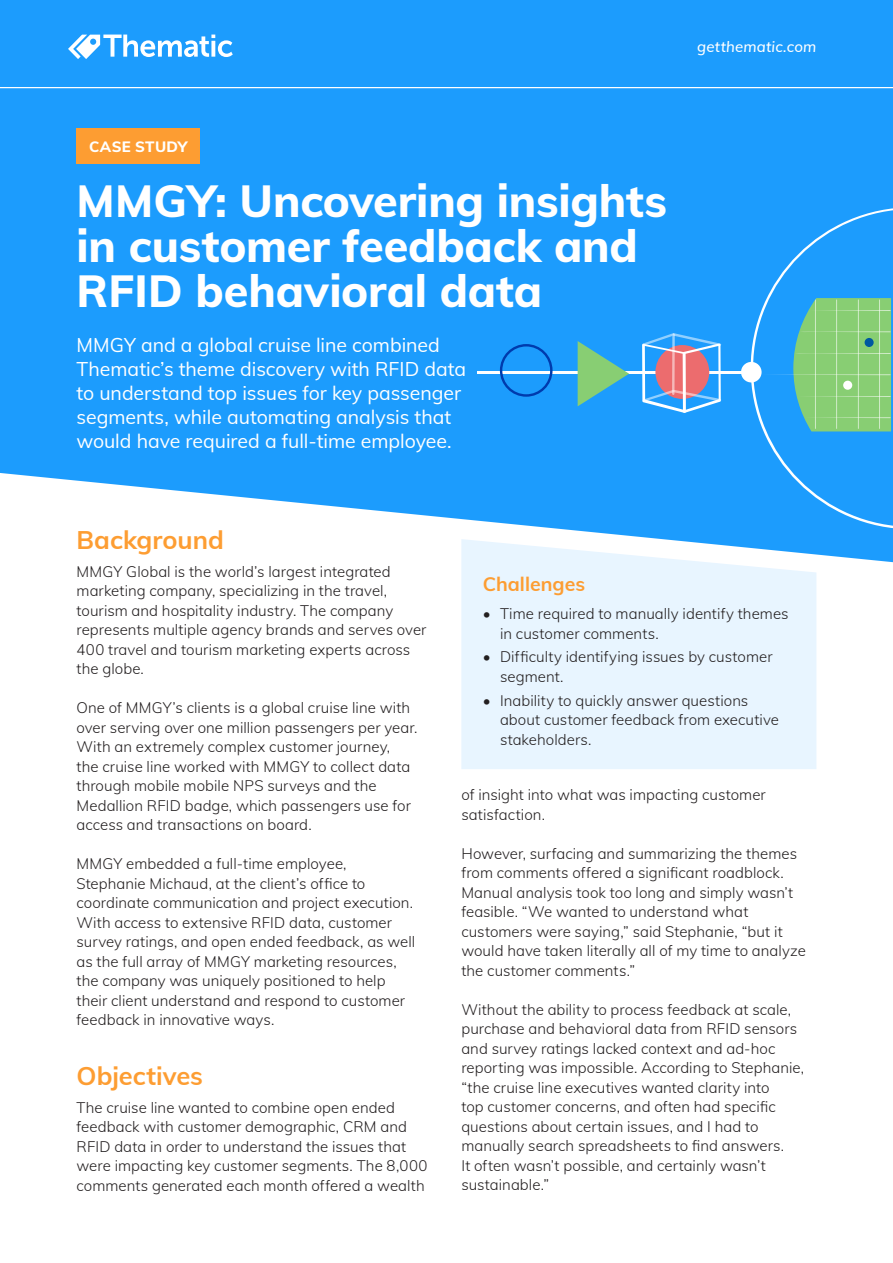
<style>
.page{position:relative;width:893px;height:1263px;background:#fff}
.page>*{position:absolute;margin:0;border:0;box-sizing:border-box;transform-origin:0 0}
.t1{font:800 45px/45px "Muli";letter-spacing:-.005em;color:#fff}
.t2{font:700 25.5px "Muli";color:#fd9d32}
.t3{font:19.5px/24px "Muli";letter-spacing:-.005em;color:#fff}
.t4{font:700 19.5px "Muli";color:#fd9d32}
.t5{font:300 15px/19.5px "Muli";letter-spacing:.005em;color:#231f20}
.t6{font:italic 500 15px "Muli";letter-spacing:.005em;color:#fff}
.t7{font:800 15px "Muli";letter-spacing:.02em;color:#fff}
</style>
<div class="page">
<div style="left:0;top:0;width:893px;height:87px;background:#1c9cfd"></div>
<svg style="left:68px;top:35px;width:165px;height:24px"></svg>
<svg style="left:0;top:88px;width:893px;height:474px;fill:#1c9cfd"></svg>
<div style="left:77px;top:129px;width:123px;height:35px;background:#fd9d32"></div>
<svg style="left:461px;top:539px;width:355px;height:230px;fill:#e8f5ff"></svg>
<div style="left:751px;top:207px;width:142px;height:322px;background:#1c9cfd"></div>
<hr style="left:477px;top:372px;width:272px;height:2px;background:#fff">
<svg style="left:578px;top:341px;width:51px;height:65px"></svg>
<svg style="left:642px;top:333px;width:79px;height:80px"></svg>
<svg style="left:761px;top:298px;width:130px;height:133px"></svg>
<div style="left:865px;top:338px;width:9px;height:9px;background:#0058a0;border-radius:50%"></div>
<div style="left:822px;top:316px;width:9px;height:9px;background:#88ce73;border-radius:50%"></div>
<div style="left:805px;top:377px;width:9px;height:9px;background:#88ce73;border-radius:50%"></div>
<div style="left:843px;top:381px;width:9px;height:9px;background:#fff;border-radius:50%"></div>
<svg style="left:500px;top:344px;width:52px;height:53px"></svg>
<div style="left:741px;top:362px;width:21px;height:20px;background:#fff;border-radius:50%"></div>
<p class="t6" style="left:697px;top:36px;width:121px">getthematic.com</p>
<p class="t7" style="left:89px;top:136px;width:100px">CASE STUDY</p>
<h1 class="t1" style="left:77px;top:176px;width:592px">MMGY: Uncovering insights in customer feedback and<br>RFID behavioral data</h1>
<h3 class="t3" style="left:77px;top:332px;width:391px">MMGY and a global cruise line combined Thematic’s theme discovery with RFID data to understand top issues for key passenger segments, while automating analysis that would have required a full-time employee.</h3>
<h2 class="t2" style="left:77px;top:521px;width:149px">Background</h2>
<p class="t5" style="left:77px;top:561px;width:351px">MMGY Global is the world’s largest integrated marketing company, specializing in the travel, tourism and hospitality industry. The company represents multiple agency brands and serves over 400 travel and tourism marketing experts across the globe.</p>
<p class="t5" style="left:77px;top:697px;width:342px">One of MMGY’s clients is a global cruise line with over serving over one million passengers per year.<br>With an extremely complex customer journey,<br>the cruise line worked with MMGY to collect data through mobile mobile NPS surveys and the Medallion RFID badge, which passengers use for access and transactions on board.</p>
<p class="t5" style="left:77px;top:853px;width:340px">MMGY embedded a full-time employee, Stephanie Michaud, at the client’s office to coordinate communication and project execution.<br>With access to extensive RFID data, customer survey ratings, and open ended feedback, as well as the full array of MMGY marketing resources, the company was uniquely positioned to help their client understand and respond to customer feedback in innovative ways.</p>
<h2 class="t2" style="left:77px;top:1057px;width:128px">Objectives</h2>
<p class="t5" style="left:77px;top:1097px;width:352px">The cruise line wanted to combine open ended feedback with customer demographic, CRM and RFID data in order to understand the issues that were impacting key customer segments. The 8,000 comments generated each month offered a wealth</p>
<h3 class="t4" style="left:483px;top:570px;width:104px">Challenges</h3>
<p class="t5" style="left:500px;top:603px;width:290px;text-indent:-17px">• Time required to manually identify themes in customer comments.</p>
<p class="t5" style="left:500px;top:646px;width:274px;text-indent:-17px">• Difficulty identifying issues by customer segment.</p>
<p class="t5" style="left:500px;top:690px;width:280px;text-indent:-17px">• Inability to quickly answer questions about customer feedback from executive stakeholders.</p>
<p class="t5" style="left:461px;top:784px;width:306px">of insight into what was impacting customer satisfaction.</p>
<p class="t5" style="left:461px;top:843px;width:346px">However, surfacing and summarizing the themes from comments offered a significant roadblock.<br>Manual analysis took too long and simply wasn’t feasible. “We wanted to understand what customers were saying,” said Stephanie, “but it would have taken literally all of my time to analyze the customer comments.”</p>
<p class="t5" style="left:461px;top:999px;width:344px">Without the ability to process feedback at scale, purchase and behavioral data from RFID sensors and survey ratings lacked context and ad-hoc reporting was impossible. According to Stephanie, “the cruise line executives wanted clarity into<br>top customer concerns, and often had specific questions about certain issues, and I had to manually search spreadsheets to find answers.<br>It often wasn’t possible, and certainly wasn’t sustainable.”</p>
</div>
